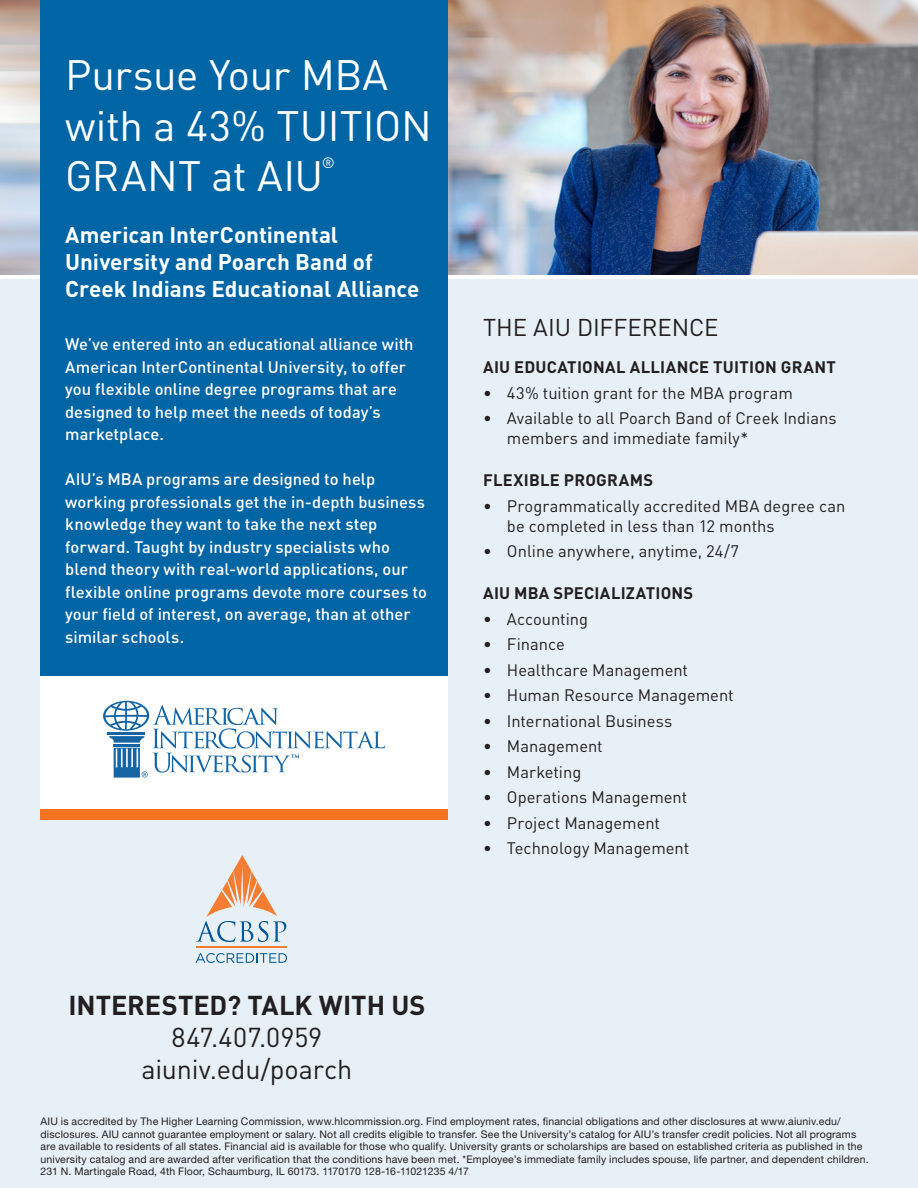
<style>
.page{position:relative;width:918px;height:1188px;background:#fff}
.page>*{position:absolute;margin:0;border:0;box-sizing:border-box;transform-origin:0 0}
.t1{font:42px/50.4px "DINOT";letter-spacing:-.01em;color:#fff}
.t2{font:27px "DINOT";letter-spacing:-.005em;color:#231f20}
.t3{font:700 27px "DINOT";color:#231f20}
.t4{font:24px "DINOT";letter-spacing:-.005em;color:#231f20}
.t5{font:700 22.5px/27px "DINOT";letter-spacing:-.005em;color:#fff}
.t6{font:500 16.5px/22.5px "DINOT";color:#fff}
.t7{font:16.5px/19.8px "DINOT";color:#231f20}
.t8{font:700 16.5px "DINOT";letter-spacing:.015em;color:#231f20}
.t9{font:14.85px "DINOT";color:#fff}
.t10{font:10.5px/12.6px "Helvetica Neue LT Std";letter-spacing:.02em;color:#231f20}
</style>
<div class="page">
<div style="left:0;top:280px;width:918px;height:908px;background:#e6f0f6"></div>
<img style="left:0;top:0;width:918px;height:274px">
<div style="left:40px;top:0;width:408px;height:741px;background:#0065a4"></div>
<div style="left:40px;top:677px;width:408px;height:133px;background:#fff"></div>
<div style="left:40px;top:810px;width:408px;height:10px;background:#f37321"></div>
<svg style="left:103px;top:701px;width:282px;height:77px"></svg>
<hr style="left:196px;top:947px;width:90px;height:1px;background:#f47d31">
<svg style="left:196px;top:855px;width:90px;height:87px"></svg>
<svg style="left:196px;top:953px;width:91px;height:10px"></svg>
<p class="t1" style="left:65px;top:49px;width:368px">Pursue Your MBA with a 43% TUITION<br>GRANT at AIU</p>
<p class="t9" style="left:322px;top:153px;width:15px">®</p>
<p class="t5" style="left:65px;top:221px;width:356px">American InterContinental<br>University and Poarch Band of<br>Creek Indians Educational Alliance</p>
<p class="t6" style="left:65px;top:333px;width:350px">We’ve entered into an educational alliance with American InterContinental University, to offer you flexible online degree programs that are designed to help meet the needs of today’s marketplace.</p>
<p class="t6" style="left:65px;top:468px;width:363px">AIU’s MBA programs are designed to help working professionals get the in-depth business knowledge they want to take the next step forward. Taught by industry specialists who blend theory with real-world applications, our flexible online programs devote more courses to your field of interest, on average, than at other similar schools.</p>
<p class="t3" style="left:69px;top:987px;width:358px">INTERESTED? TALK WITH US</p>
<p class="t2" style="left:172px;top:1020px;width:152px">847.407.0959</p>
<p class="t2" style="left:142px;top:1053px;width:212px">aiuniv.edu/poarch</p>
<p class="t4" style="left:483px;top:312px;width:237px">THE AIU DIFFERENCE</p>
<p class="t8" style="left:483px;top:356px;width:354px">AIU EDUCATIONAL ALLIANCE TUITION GRANT</p>
<p class="t7" style="left:483px;top:382px;width:311px">• 43% tuition grant for the MBA program</p>
<p class="t7" style="left:507px;top:408px;width:331px;text-indent:-24px">• Available to all Poarch Band of Creek Indians members and immediate family*</p>
<p class="t8" style="left:483px;top:469px;width:172px">FLEXIBLE PROGRAMS</p>
<p class="t7" style="left:507px;top:496px;width:340px;text-indent:-24px">• Programmatically accredited MBA degree can be completed in less than 12 months</p>
<p class="t7" style="left:483px;top:541px;width:258px">• Online anywhere, anytime, 24/7</p>
<p class="t8" style="left:483px;top:583px;width:212px">AIU MBA SPECIALIZATIONS</p>
<p class="t7" style="left:483px;top:609px;width:107px">• Accounting</p>
<p class="t7" style="left:483px;top:634px;width:83px">• Finance</p>
<p class="t7" style="left:483px;top:660px;width:207px">• Healthcare Management</p>
<p class="t7" style="left:483px;top:685px;width:252px">• Human Resource Management</p>
<p class="t7" style="left:483px;top:711px;width:191px">• International Business</p>
<p class="t7" style="left:483px;top:736px;width:121px">• Management</p>
<p class="t7" style="left:483px;top:762px;width:100px">• Marketing</p>
<p class="t7" style="left:483px;top:787px;width:206px">• Operations Management</p>
<p class="t7" style="left:483px;top:813px;width:179px">• Project Management</p>
<p class="t7" style="left:483px;top:838px;width:208px">• Technology Management</p>
<p class="t10" style="left:40px;top:1115px;width:830px">AIU is accredited by The Higher Learning Commission, www.hlcommission.org. Find employment rates, financial obligations and other disclosures at www.aiuniv.edu/ disclosures. AIU cannot guarantee employment or salary. Not all credits eligible to transfer. See the University’s catalog for AIU’s transfer credit policies. Not all programs are available to residents of all states. Financial aid is available for those who qualify. University grants or scholarships are based on established criteria as published in the university catalog and are awarded after verification that the conditions have been met. *Employee’s immediate family includes spouse, life partner, and dependent children.</p>
<p class="t10" style="left:40px;top:1165px;width:430px">231 N. Martingale Road, 4th Floor, Schaumburg, IL 60173. 1170170 128-16-11021235 4/17</p>
</div>
